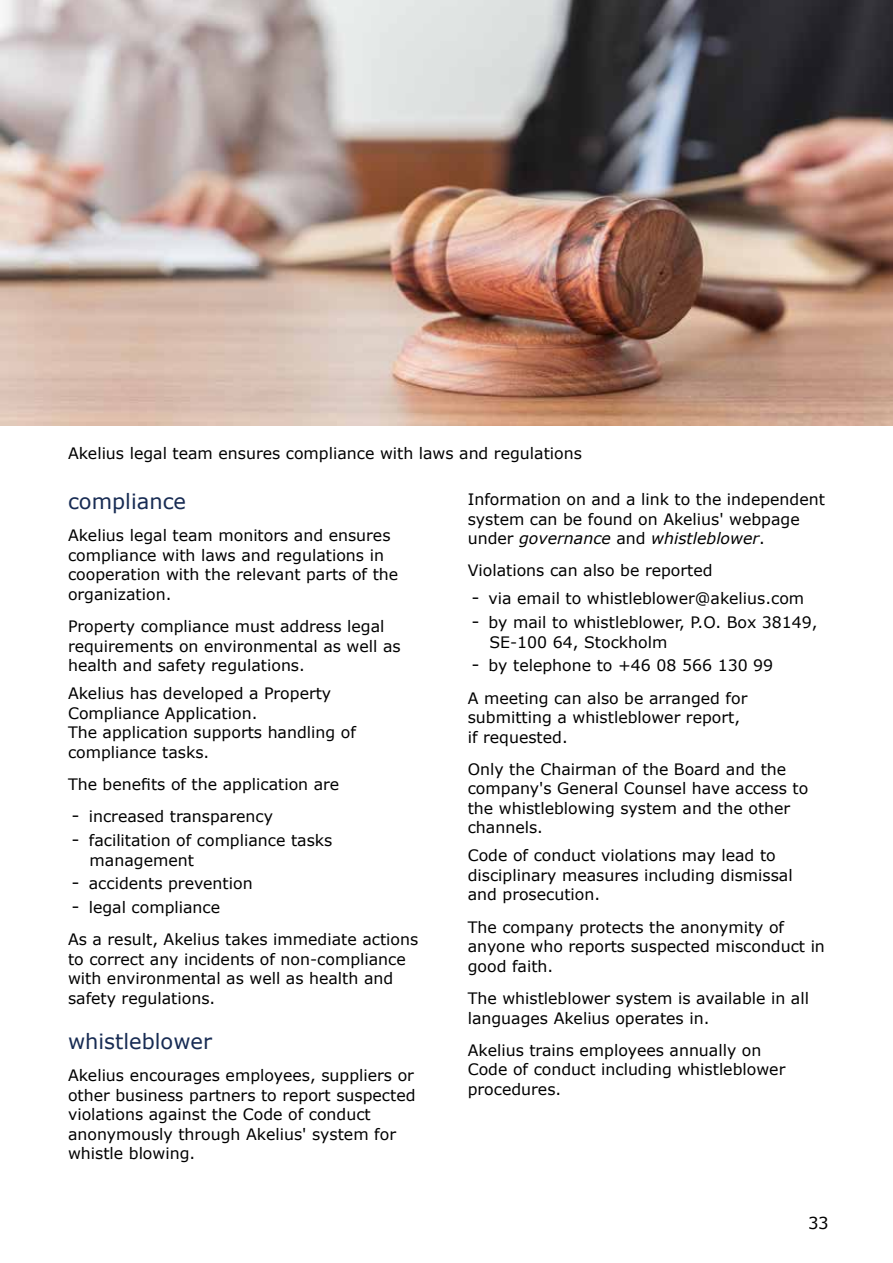
<style>
.page{position:relative;width:893px;height:1263px;background:#fff}
.page>*{position:absolute;margin:0;border:0;box-sizing:border-box;transform-origin:0 0}
.t1{font:21px "Verdana";color:#172b53}
.t2{font:16.5px "Verdana";color:#000}
.t3{font:15.75px/19.5px "Verdana";color:#000}
.s1{font-size:18px}
.s2{font-style:italic}
</style>
<div class="page">
<img style="left:0;top:0;width:893px;height:425px">
<p class="t3" style="left:68px;top:443px;width:515px">Akelius legal team ensures compliance with laws and regulations</p>
<h1 class="t1" style="left:68px;top:487px;width:120px">compliance</h1>
<p class="t3" style="left:68px;top:526px;width:332px">Akelius legal team monitors and ensures compliance with laws and regulations in cooperation with the relevant parts of the organization.</p>
<p class="t3" style="left:68px;top:616px;width:334px">Property compliance must address legal requirements on environmental as well as health and safety regulations.</p>
<p class="t3" style="left:68px;top:683px;width:289px">Akelius has developed a Property<br>Compliance Application.<br>The application supports handling of compliance tasks.</p>
<p class="t3" style="left:68px;top:774px;width:273px">The benefits of the application are</p>
<p class="t3" style="left:72px;top:807px;width:203px"><span class="s1">-</span> increased transparency</p>
<p class="t3" style="left:90px;top:830px;width:244px;text-indent:-18px"><span class="s1">-</span> facilitation of compliance tasks management</p>
<p class="t3" style="left:72px;top:874px;width:182px"><span class="s1">-</span> accidents prevention</p>
<p class="t3" style="left:68px;top:891px;width:352px;line-height:32.2px"><span class="s1">-</span> legal compliance<br>As a result, Akelius takes immediate actions</p>
<p class="t3" style="left:68px;top:949px;width:339px">to correct any incidents of non-compliance with environmental as well as health and safety regulations.</p>
<h1 class="t1" style="left:68px;top:1027px;width:145px">whistleblower</h1>
<p class="t3" style="left:68px;top:1066px;width:349px">Akelius encourages employees, suppliers or other business partners to report suspected violations against the Code of conduct anonymously through Akelius' system for whistle blowing.</p>
<p class="t3" style="left:468px;top:489px;width:359px">Information on and a link to the independent system can be found on Akelius' webpage under <span class="s2">governance</span> and <span class="s2">whistleblower</span>.</p>
<p class="t3" style="left:468px;top:561px;width:246px">Violations can also be reported</p>
<p class="t3" style="left:471px;top:589px;width:334px"><span class="s1">-</span> via email to whistleblower@akelius.com</p>
<p class="t3" style="left:489px;top:612px;width:330px;text-indent:-18px"><span class="s1">-</span> by mail to whistleblower, P.O. Box 38149,<br>SE-100 64, Stockholm</p>
<p class="t3" style="left:468px;top:649px;width:307px;line-height:32.2px"><span class="s1">-</span> by telephone to +46 08 566 130 99<br>A meeting can also be arranged for</p>
<p class="t3" style="left:468px;top:707px;width:274px">submitting a whistleblower report, if requested.</p>
<p class="t3" style="left:468px;top:759px;width:342px">Only the Chairman of the Board and the company's General Counsel have access to the whistleblowing system and the other channels.</p>
<p class="t3" style="left:468px;top:846px;width:326px">Code of conduct violations may lead to disciplinary measures including dismissal and prosecution.</p>
<p class="t3" style="left:468px;top:917px;width:359px">The company protects the anonymity of anyone who reports suspected misconduct in good faith.</p>
<p class="t3" style="left:468px;top:988px;width:343px">The whistleblower system is available in all languages Akelius operates in.</p>
<p class="t3" style="left:468px;top:1040px;width:319px">Akelius trains employees annually on<br>Code of conduct including whistleblower procedures.</p>
<p class="t2" style="left:808px;top:1212px;width:22px">33</p>
</div>
